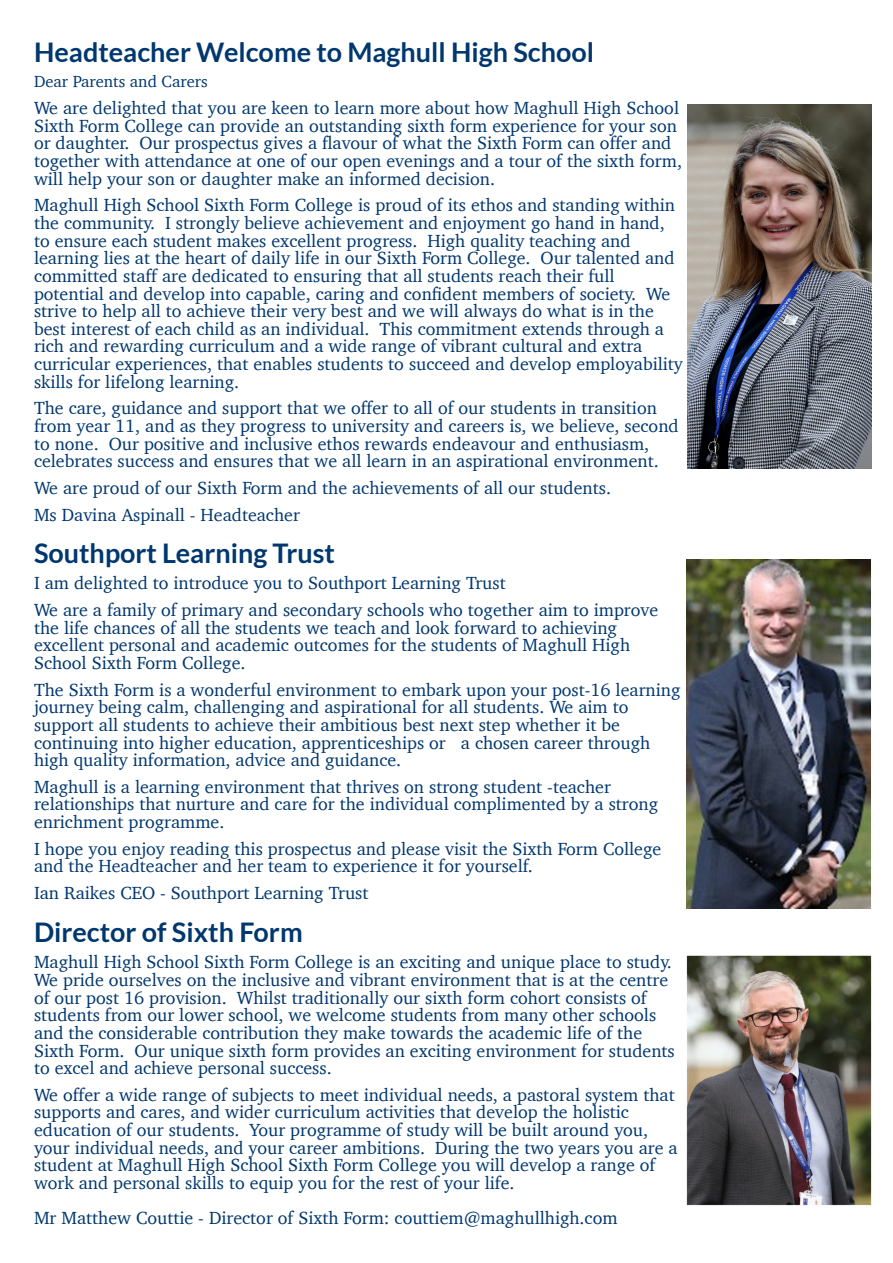
<style>
.page{position:relative;width:893px;height:1263px;background:#fff}
.page>*{position:absolute;margin:0;border:0;box-sizing:border-box;transform-origin:0 0}
.t1{font:700 27px "Lato";color:#00376f}
.t2{font:18px/17.7px "Charter";color:#00376f}
.t3{font:16.5px "Charter";color:#00376f}
</style>
<div class="page">
<img style="left:687px;top:104px;width:185px;height:364px">
<img style="left:687px;top:559px;width:184px;height:350px">
<img style="left:687px;top:955px;width:184px;height:251px">
<img style="left:784px;top:1053px;width:8px;height:14px">
<h1 class="t1" style="left:34px;top:41px;width:562px">Headteacher Welcome to Maghull High School</h1>
<p class="t3" style="left:34px;top:71px;width:175px">Dear Parents and Carers</p>
<p class="t2" style="left:34px;top:99px;width:649px">We are delighted that you are keen to learn more about how Maghull High School Sixth Form College can provide an outstanding sixth form experience for your son or daughter. Our prospectus gives a flavour of what the Sixth Form can offer and together with attendance at one of our open evenings and a tour of the sixth form, will help your son or daughter make an informed decision.</p>
<p class="t2" style="left:34px;top:196px;width:650px">Maghull High School Sixth Form College is proud of its ethos and standing within the community. I strongly believe achievement and enjoyment go hand in hand, to ensure each student makes excellent progress. High quality teaching and learning lies at the heart of daily life in our Sixth Form College. Our talented and committed staff are dedicated to ensuring that all students reach their full potential and develop into capable, caring and confident members of society. We strive to help all to achieve their very best and we will always do what is in the best interest of each child as an individual. This commitment extends through a rich and rewarding curriculum and a wide range of vibrant cultural and extra curricular experiences, that enables students to succeed and develop employability skills for lifelong learning.</p>
<p class="t2" style="left:34px;top:399px;width:646px">The care, guidance and support that we offer to all of our students in transition from year 11, and as they progress to university and careers is, we believe, second to none. Our positive and inclusive ethos rewards endeavour and enthusiasm, celebrates success and ensures that we all learn in an aspirational environment.</p>
<p class="t2" style="left:34px;top:474px;width:578px;line-height:26.7px">We are proud of our Sixth Form and the achievements of all our students.<br>Ms Davina Aspinall - Headteacher</p>
<h1 class="t1" style="left:34px;top:541px;width:303px">Southport Learning Trust</h1>
<p class="t2" style="left:34px;top:569px;width:626px;line-height:26.7px">I am delighted to introduce you to Southport Learning Trust<br>We are a family of primary and secondary schools who together aim to improve</p>
<p class="t2" style="left:34px;top:618px;width:598px">the life chances of all the students we teach and look forward to achieving excellent personal and academic outcomes for the students of Maghull High<br>School Sixth Form College.</p>
<p class="t2" style="left:34px;top:680px;width:648px">The Sixth Form is a wonderful environment to embark upon your post-16 learning journey being calm, challenging and aspirational for all students. We aim to support all students to achieve their ambitious best next step whether it be continuing into higher education, apprenticeships or a chosen career through high quality information, advice and guidance.</p>
<p class="t2" style="left:34px;top:777px;width:626px">Maghull is a learning environment that thrives on strong student -teacher relationships that nurture and care for the individual complimented by a strong enrichment programme.</p>
<p class="t2" style="left:34px;top:839px;width:629px">I hope you enjoy reading this prospectus and please visit the Sixth Form College and the Headteacher and her team to experience it for yourself.</p>
<p class="t2" style="left:34px;top:883px;width:336px">Ian Raikes CEO - Southport Learning Trust</p>
<h1 class="t1" style="left:34px;top:920px;width:270px">Director of Sixth Form</h1>
<p class="t2" style="left:34px;top:953px;width:642px">Maghull High School Sixth Form College is an exciting and unique place to study.<br>We pride ourselves on the inclusive and vibrant environment that is at the centre of our post 16 provision. Whilst traditionally our sixth form cohort consists of students from our lower school, we welcome students from many other schools and the considerable contribution they make towards the academic life of the Sixth Form. Our unique sixth form provides an exciting environment for students to excel and achieve personal success.</p>
<p class="t2" style="left:34px;top:1085px;width:645px">We offer a wide range of subjects to meet individual needs, a pastoral system that supports and cares, and wider curriculum activities that develop the holistic education of our students. Your programme of study will be built around you, your individual needs, and your career ambitions. During the two years you are a student at Maghull High School Sixth Form College you will develop a range of work and personal skills to equip you for the rest of your life.</p>
<p class="t2" style="left:34px;top:1209px;width:585px">Mr Matthew Couttie - Director of Sixth Form: couttiem@maghullhigh.com</p>
</div>
